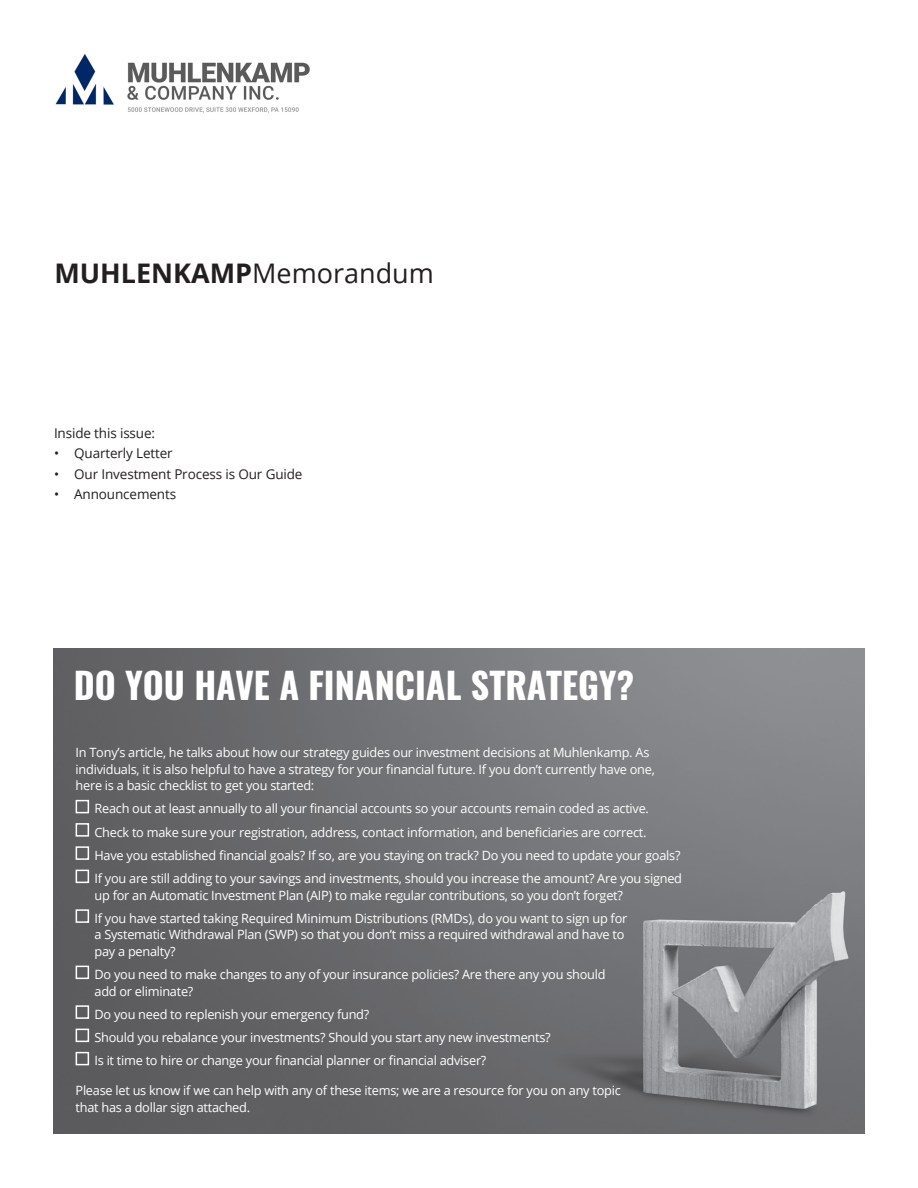
<style>
.page{position:relative;width:918px;height:1188px;background:#fff}
.page>*{position:absolute;margin:0;border:0;box-sizing:border-box;transform-origin:0 0}
.t1{font:700 36px "Oswald";color:#fff}
.t2{font:700 27px "Open Sans";color:#231f20}
.Bullets{font:13.5px "Open Sans";letter-spacing:-.01em;color:#231f20}
.t3{font:12.75px/16.5px "Open Sans";letter-spacing:-.02em;color:#fff}
.s1{font-weight:400}
</style>
<div class="page">
<img style="left:54px;top:648px;width:810px;height:486px">
<img style="left:55px;top:54px;width:255px;height:59px">
<div style="left:76px;top:800px;width:13px;height:13px;border:2px solid #fff"></div>
<div style="left:76px;top:823px;width:13px;height:14px;border:2px solid #fff"></div>
<div style="left:76px;top:846px;width:13px;height:14px;border:2px solid #fff"></div>
<div style="left:76px;top:870px;width:13px;height:13px;border:2px solid #fff"></div>
<div style="left:76px;top:909px;width:13px;height:14px;border:2px solid #fff"></div>
<div style="left:76px;top:966px;width:13px;height:13px;border:2px solid #fff"></div>
<div style="left:76px;top:1005px;width:13px;height:14px;border:2px solid #fff"></div>
<div style="left:76px;top:1029px;width:13px;height:13px;border:2px solid #fff"></div>
<div style="left:76px;top:1052px;width:13px;height:13px;border:2px solid #fff"></div>
<p class="t2" style="left:54px;top:254px;width:381px">MUHLENKAMP<span class="s1">Memorandum</span></p>
<p class="Bullets" style="left:54px;top:424px;width:103px">Inside this issue:</p>
<p class="Bullets" style="left:54px;top:444px;width:120px">• Quarterly Letter</p>
<p class="Bullets" style="left:54px;top:464px;width:250px">• Our Investment Process is Our Guide</p>
<p class="Bullets" style="left:54px;top:485px;width:124px">• Announcements</p>
<p class="t1" style="left:74px;top:661px;width:562px">DO YOU HAVE A FINANCIAL STRATEGY?</p>
<p class="t3" style="left:76px;top:744px;width:581px">In Tony’s article, he talks about how our strategy guides our investment decisions at Muhlenkamp. As individuals, it is also helpful to have a strategy for your financial future. If you don’t currently have one, here is a basic checklist to get you started:</p>
<p class="t3" style="left:95px;top:800px;width:556px">Reach out at least annually to all your financial accounts so your accounts remain coded as active.</p>
<p class="t3" style="left:95px;top:823px;width:554px">Check to make sure your registration, address, contact information, and beneficiaries are correct.</p>
<p class="t3" style="left:95px;top:847px;width:587px">Have you established financial goals? If so, are you staying on track? Do you need to update your goals?</p>
<p class="t3" style="left:94px;top:870px;width:589px">If you are still adding to your savings and investments, should you increase the amount? Are you signed up for an Automatic Investment Plan (AIP) to make regular contributions, so you don’t forget?</p>
<p class="t3" style="left:94px;top:910px;width:534px">If you have started taking Required Minimum Distributions (RMDs), do you want to sign up for a Systematic Withdrawal Plan (SWP) so that you don’t miss a required withdrawal and have to pay a penalty?</p>
<p class="t3" style="left:94px;top:966px;width:513px">Do you need to make changes to any of your insurance policies? Are there any you should add or eliminate?</p>
<p class="t3" style="left:95px;top:1006px;width:276px">Do you need to replenish your emergency fund?</p>
<p class="t3" style="left:95px;top:1029px;width:458px">Should you rebalance your investments? Should you start any new investments?</p>
<p class="t3" style="left:95px;top:1052px;width:393px">Is it time to hire or change your financial planner or financial adviser?</p>
<p class="t3" style="left:76px;top:1082px;width:547px">Please let us know if we can help with any of these items; we are a resource for you on any topic that has a dollar sign attached.</p>
</div>
